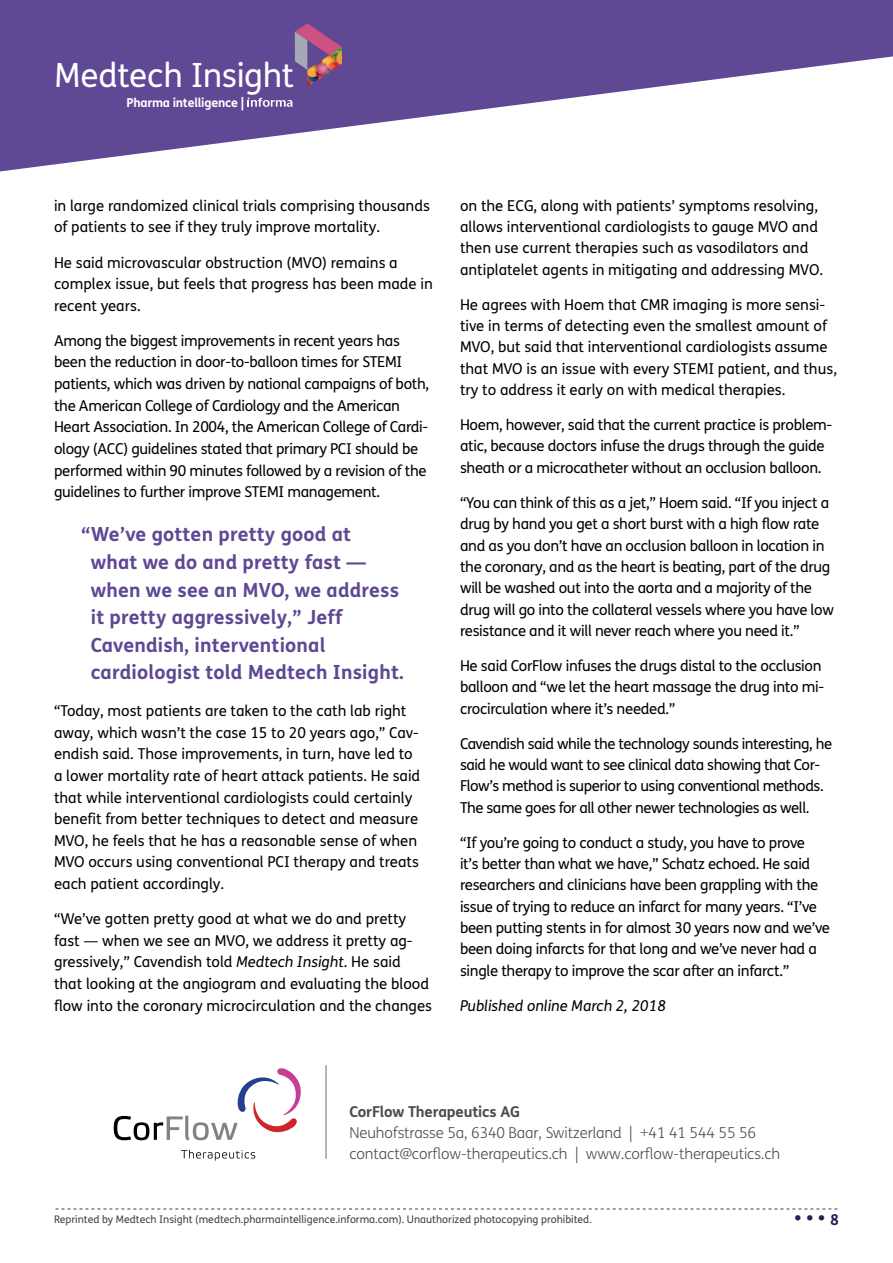
<style>
.page{position:relative;width:893px;height:1263px;background:#fff}
.page>*{position:absolute;margin:0;border:0;box-sizing:border-box;transform-origin:0 0}
.t1{font:33.45px "FS Me";letter-spacing:-.01em;color:#fff}
.t2{font:700 19.5px/27.6px "FS Me";letter-spacing:.01em;color:#5f4894}
.t3{font:700 19.5px "FS Me";color:#32195c}
.t4{font:15px/21.3px "FS Me";letter-spacing:-.02em;color:#000}
.t5{font:15px/21.6px "FS Me";color:#000}
.t6{font:300 15px/21px "FS Me";letter-spacing:-.01em;color:#4d4d4f}
.t7{font:italic 15px "FS Me";color:#000}
.t8{font:700 15px "FS Me";letter-spacing:-.01em;color:#4d4d4f}
.t9{font:700 12.45px "FS Me";letter-spacing:-.02em;color:#fff}
.t10{font:10.5px "FS Me";color:#414042}
.s1{font-style:italic}
.s2{font-size:15px}
</style>
<div class="page">
<svg style="left:55px;top:1208px;width:782px;height:1px"></svg>
<svg style="left:0;top:0;width:893px;height:172px;fill:#5f4894"></svg>
<img style="left:307px;top:70px;width:35px;height:17px">
<svg style="left:248px;top:98px;width:45px;height:9px"></svg>
<svg style="left:295px;top:23px;width:47px;height:47px"></svg>
<svg style="left:181px;top:1150px;width:74px;height:10px"></svg>
<svg style="left:114px;top:1068px;width:187px;height:72px"></svg>
<hr style="left:326px;top:1065px;width:1px;height:94px;background:#646f84">
<h1 class="t1" style="left:55px;top:52px;width:241px">Medtech Insight</h1>
<p class="t9" style="left:127px;top:92px;width:119px">Pharma intelligence |</p>
<p class="t5" style="left:54px;top:194px;width:377px">in large randomized clinical trials comprising thousands of patients to see if they truly improve mortality.</p>
<p class="t5" style="left:54px;top:251px;width:380px">He said microvascular obstruction (MVO) remains a complex issue, but feels that progress has been made in recent years.</p>
<p class="t4" style="left:54px;top:329px;width:377px">Among the biggest improvements in recent years has been the reduction in door-to-balloon times for STEMI patients, which was driven by national campaigns of both, the American College of Cardiology and the American Heart Association. In 2004, the American College of Cardi&shy;ology (ACC) guidelines stated that primary PCI should be performed within 90 minutes followed by a revision of the guidelines to further improve STEMI management.</p>
<h2 class="t2" style="left:91px;top:520px;width:315px;text-indent:-10px">“We’ve gotten pretty good at<br>what we do and pretty fast — when we see an MVO, we address it pretty aggressively,” Jeff<br>Cavendish, interventional cardiologist told Medtech Insight.</h2>
<p class="t5" style="left:54px;top:700px;width:368px">“Today, most patients are taken to the cath lab right away, which wasn’t the case 15 to 20 years ago,” Cav&shy;endish said. Those improvements, in turn, have led to a lower mortality rate of heart attack patients. He said that while interventional cardiologists could certainly benefit from better techniques to detect and measure MVO, he feels that he has a reasonable sense of when MVO occurs using conventional PCI therapy and treats each patient accordingly.</p>
<p class="t5" style="left:54px;top:908px;width:380px">“We’ve gotten pretty good at what we do and pretty fast — when we see an MVO, we address it pretty ag&shy;gressively,” Cavendish told <span class="s1">Medtech Insight</span>. He said that looking at the angiogram and evaluating the blood flow into the coronary microcirculation and the changes</p>
<p class="t5" style="left:460px;top:194px;width:365px">on the ECG, along with patients’ symptoms resolving, allows interventional cardiologists to gauge MVO and then use current therapies such as vasodilators and antiplatelet agents in mitigating and addressing MVO.</p>
<p class="t5" style="left:460px;top:293px;width:378px">He agrees with Hoem that CMR imaging is more sensi&shy;tive in terms of detecting even the smallest amount of MVO, but said that interventional cardiologists assume that MVO is an issue with every STEMI patient, and thus, try to address it early on with medical therapies.</p>
<p class="t4" style="left:460px;top:414px;width:374px">Hoem, however, said that the current practice is problem&shy;atic, because doctors infuse the drugs through the guide sheath or a microcatheter without an occlusion balloon.</p>
<p class="t4" style="left:460px;top:491px;width:375px">“You can think of this as a jet,” Hoem said. “If you inject a drug by hand you get a short burst with a high flow rate and as you don’t have an occlusion balloon in location in the coronary, and as the heart is beating, part of the drug will be washed out into the aorta and a majority of the drug will go into the collateral vessels where you have low resistance and it will never reach where you need it.”</p>
<p class="t4" style="left:460px;top:655px;width:366px">He said CorFlow infuses the drugs distal to the occlusion balloon and “we let the heart massage the drug into mi&shy;crocirculation where it’s needed.”</p>
<p class="t4" style="left:460px;top:732px;width:374px">Cavendish said while the technology sounds interesting, he said he would want to see clinical data showing that Cor-Flow’s method is superior to using conventional methods.<br>The same goes for all other newer technologies as well.</p>
<p class="t4" style="left:460px;top:831px;width:372px">“If you’re going to conduct a study, you have to prove<br>it’s better than what we have,” Schatz echoed. He said researchers and clinicians have been grappling with the issue of trying to reduce an infarct for many years. “I’ve been putting stents in for almost 30 years now and we’ve been doing infarcts for that long and we’ve never had a single therapy to improve the scar after an infarct.”</p>
<p class="t7" style="left:460px;top:995px;width:207px">Published online March 2, 2018</p>
<p class="t8" style="left:349px;top:1100px;width:172px">CorFlow Therapeutics AG</p>
<p class="t6" style="left:349px;top:1122px;width:432px">Neuhofstrasse 5a, 6340 Baar, Switzerland | +41 41 544 55 56 contact@corflow-therapeutics.ch | www.corflow-therapeutics.ch</p>
<p class="t10" style="left:54px;top:1212px;width:539px">Reprinted by Medtech Insight (medtech.pharmaintelligence.informa.com). Unauthorized photocopying prohibited.</p>
<h2 class="t3" style="left:794px;top:1203px;width:46px">• • • <span class="s2">8</span></h2>
</div>
